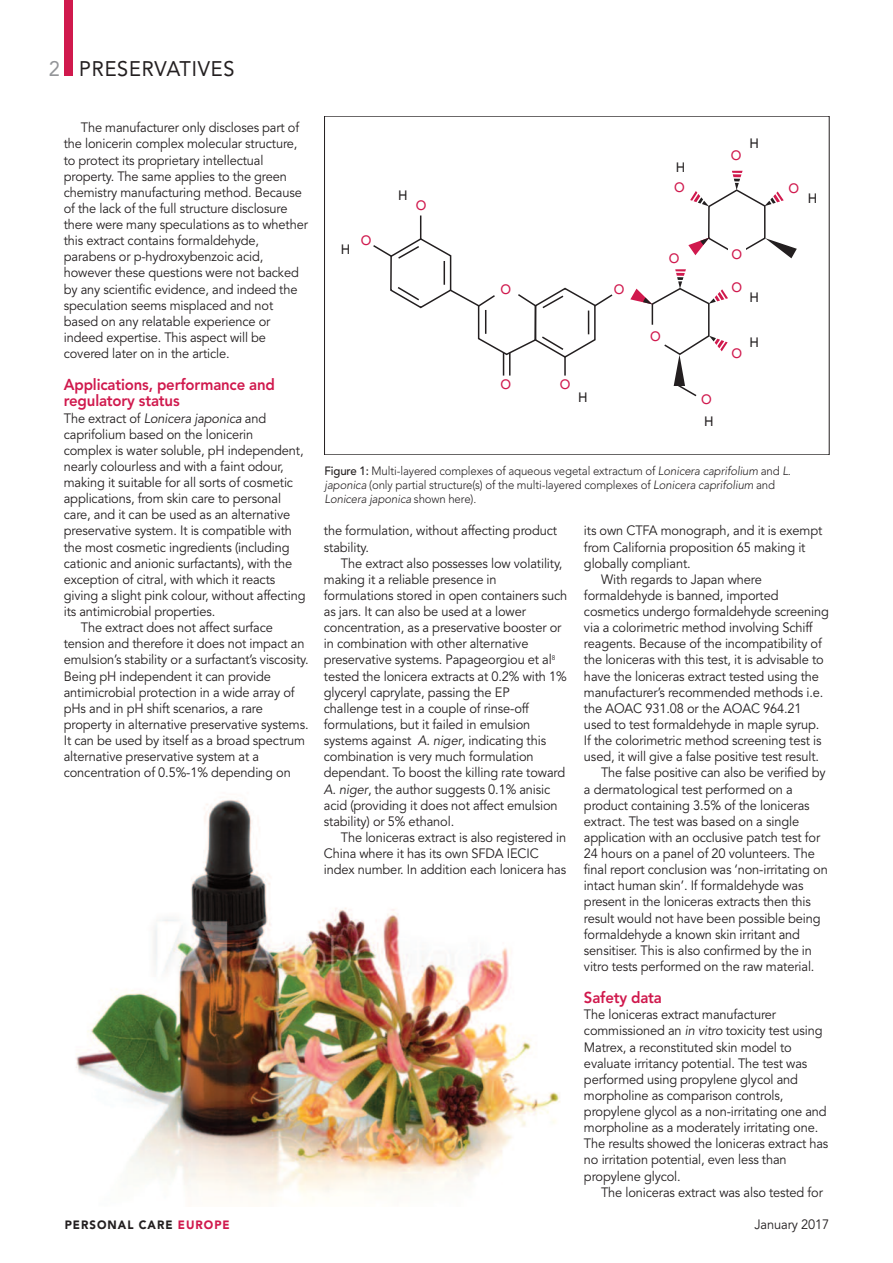
<style>
.page{position:relative;width:893px;height:1263px;background:#fff}
.page>*{position:absolute;margin:0;border:0;box-sizing:border-box;transform-origin:0 0}
.t1{font:21px "Avenir";letter-spacing:.04em;color:#231f20;scale:.95 1}
.t2{font:800 15.75px/16.2px "Avenir";letter-spacing:-.01em;color:#d0194d;scale:.95 1}
.t3{font:13.5px/16px "Avenir";letter-spacing:-.01em;color:#231f20;scale:.95 1}
.t4{font:italic 13.5px "Avenir";letter-spacing:-.01em;color:#231f20;scale:.95 1}
.t5{font:500 13.5px "Avenir";color:#d0194d;scale:.95 1}
.t6{font:500 13.5px "Avenir";color:#231f20;scale:.95 1}
.t7{font:300 12px/14.2px "Avenir";letter-spacing:-.01em;color:#231f20;scale:.95 1}
.t8{font:900 12px "Avenir";letter-spacing:.09em;color:#231f20;scale:.95 1}
.s1{color:#939598}
.s2{font-style:normal}
.s3{font-weight:500}
.s4{font-style:italic}
.s5{color:#d0194d}
</style>
<div class="page">
<div style="left:64px;top:0;width:9px;height:76px;background:#d0194d"></div>
<img style="left:76px;top:799px;width:484px;height:401px">
<svg style="left:373px;top:215px;width:240px;height:161px"></svg>
<svg style="left:630px;top:269px;width:98px;height:128px"></svg>
<svg style="left:688px;top:171px;width:109px;height:87px"></svg>
<div style="left:728px;top:248px;width:17px;height:12px;background:#fff"></div>
<h1 class="t1" style="left:49px;top:52px;width:197px"><span class="s1">2</span> PRESERVATIVES</h1>
<p class="t3" style="left:64px;top:120px;width:259px;text-indent:17px">The manufacturer only discloses part of the lonicerin complex molecular structure, to protect its proprietary intellectual property. The same applies to the green chemistry manufacturing method. Because of the lack of the full structure disclosure there were many speculations as to whether this extract contains formaldehyde, parabens or p-hydroxybenzoic acid, however these questions were not backed by any scientific evidence, and indeed the speculation seems misplaced and not based on any relatable experience or indeed expertise. This aspect will be covered later on in the article.</p>
<p class="t2" style="left:64px;top:377px;width:224px">Applications, performance and regulatory status</p>
<p class="t4" style="left:64px;top:410px;width:215px"><span class="s2">The extract of</span> Lonicera japonica <span class="s2">and</span></p>
<p class="t3" style="left:64px;top:426px;width:201px">caprifolium based on the lonicerin</p>
<p class="t3" style="left:64px;top:442px;width:254px">complex is water soluble, pH independent,</p>
<p class="t3" style="left:64px;top:458px;width:233px">nearly colourless and with a faint odour,</p>
<p class="t3" style="left:64px;top:475px;width:243px">making it suitable for all sorts of cosmetic</p>
<p class="t3" style="left:64px;top:491px;width:230px">applications, from skin care to personal</p>
<p class="t3" style="left:64px;top:507px;width:240px">care, and it can be used as an alternative</p>
<p class="t3" style="left:64px;top:523px;width:242px">preservative system. It is compatible with</p>
<p class="t3" style="left:64px;top:539px;width:239px">the most cosmetic ingredients (including</p>
<p class="t3" style="left:64px;top:555px;width:242px">cationic and anionic surfactants), with the</p>
<p class="t3" style="left:64px;top:571px;width:224px">exception of citral, with which it reacts</p>
<p class="t3" style="left:64px;top:587px;width:256px">giving a slight pink colour, without affecting</p>
<p class="t3" style="left:64px;top:604px;width:161px">its antimicrobial properties.</p>
<p class="t3" style="left:81px;top:620px;width:204px">The extract does not affect surface</p>
<p class="t3" style="left:64px;top:636px;width:255px">tension and therefore it does not impact an</p>
<p class="t3" style="left:64px;top:652px;width:259px">emulsion’s stability or a surfactant’s viscosity.</p>
<p class="t3" style="left:64px;top:668px;width:220px">Being pH independent it can provide</p>
<p class="t3" style="left:64px;top:684px;width:245px">antimicrobial protection in a wide array of</p>
<p class="t3" style="left:64px;top:700px;width:211px">pHs and in pH shift scenarios, a rare</p>
<p class="t3" style="left:64px;top:716px;width:259px">property in alternative preservative systems.</p>
<p class="t3" style="left:64px;top:733px;width:256px">It can be used by itself as a broad spectrum</p>
<p class="t3" style="left:64px;top:749px;width:207px">alternative preservative system at a</p>
<p class="t3" style="left:64px;top:765px;width:240px">concentration of 0.5%-1% depending on</p>
<p class="t6" style="left:341px;top:238px;width:12px">H</p>
<p class="t5" style="left:361px;top:229px;width:13px">O</p>
<p class="t6" style="left:398px;top:183px;width:12px">H</p>
<p class="t5" style="left:416px;top:194px;width:13px">O</p>
<p class="t5" style="left:500px;top:278px;width:13px">O</p>
<p class="t5" style="left:500px;top:373px;width:13px">O</p>
<p class="t5" style="left:560px;top:373px;width:13px">O</p>
<p class="t6" style="left:578px;top:386px;width:12px">H</p>
<p class="t5" style="left:614px;top:278px;width:13px">O</p>
<p class="t6" style="left:676px;top:156px;width:12px">H</p>
<p class="t5" style="left:674px;top:176px;width:13px">O</p>
<p class="t5" style="left:731px;top:144px;width:13px">O</p>
<p class="t6" style="left:749px;top:132px;width:12px">H</p>
<p class="t5" style="left:669px;top:247px;width:13px">O</p>
<p class="t5" style="left:650px;top:325px;width:13px">O</p>
<p class="t5" style="left:701px;top:388px;width:13px">O</p>
<p class="t6" style="left:704px;top:410px;width:12px">H</p>
<p class="t5" style="left:731px;top:242px;width:13px">O</p>
<p class="t5" style="left:731px;top:276px;width:13px">O</p>
<p class="t5" style="left:731px;top:341px;width:13px">O</p>
<p class="t6" style="left:749px;top:286px;width:12px">H</p>
<p class="t6" style="left:749px;top:331px;width:12px">H</p>
<p class="t5" style="left:788px;top:176px;width:13px">O</p>
<p class="t6" style="left:808px;top:186px;width:12px">H</p>
<p class="t7" style="left:325px;top:463px;width:492px"><span class="s3">Figure 1:</span> Multi-layered complexes of aqueous vegetal extractum of <span class="s4">Lonicera caprifolium</span> and <span class="s4">L. japonica</span> (only partial structure(s) of the multi-layered complexes of <span class="s4">Lonicera caprifolium</span> and<br><span class="s4">Lonicera japonica</span> shown here).</p>
<p class="t3" style="left:324px;top:523px;width:247px">the formulation, without affecting product stability.</p>
<p class="t3" style="left:324px;top:555px;width:258px;text-indent:17px">The extract also possesses low volatility, making it a reliable presence in formulations stored in open containers such as jars. It can also be used at a lower concentration, as a preservative booster or in combination with other alternative preservative systems. Papageorgiou et al<sup>8 </sup>tested the lonicera extracts at 0.2% with 1% glyceryl caprylate, passing the EP<br>challenge test in a couple of rinse-off formulations, but it failed in emulsion systems against <span class="s4">A. niger</span>, indicating this combination is very much formulation dependant. To boost the killing rate toward <span class="s4">A. niger</span>, the author suggests 0.1% anisic acid (providing it does not affect emulsion stability) or 5% ethanol.</p>
<p class="t3" style="left:324px;top:829px;width:257px;text-indent:17px">The loniceras extract is also registered in<br>China where it has its own SFDA IECIC index number. In addition each lonicera has</p>
<p class="t3" style="left:584px;top:523px;width:252px">its own CTFA monograph, and it is exempt</p>
<p class="t3" style="left:584px;top:539px;width:235px">from California proposition 65 making it</p>
<p class="t3" style="left:584px;top:555px;width:114px">globally compliant.</p>
<p class="t3" style="left:601px;top:571px;width:171px">With regards to Japan where</p>
<p class="t3" style="left:584px;top:587px;width:206px">formaldehyde is banned, imported</p>
<p class="t3" style="left:584px;top:604px;width:259px">cosmetics undergo formaldehyde screening</p>
<p class="t3" style="left:584px;top:620px;width:242px">via a colorimetric method involving Schiff</p>
<p class="t3" style="left:584px;top:636px;width:252px">reagents. Because of the incompatibility of</p>
<p class="t3" style="left:584px;top:652px;width:254px">the loniceras with this test, it is advisable to</p>
<p class="t3" style="left:584px;top:668px;width:249px">have the loniceras extract tested using the</p>
<p class="t3" style="left:584px;top:684px;width:253px">manufacturer’s recommended methods i.e.</p>
<p class="t3" style="left:584px;top:700px;width:231px">the AOAC 931.08 or the AOAC 964.21</p>
<p class="t3" style="left:584px;top:716px;width:249px">used to test formaldehyde in maple syrup.</p>
<p class="t3" style="left:584px;top:733px;width:251px">If the colorimetric method screening test is</p>
<p class="t3" style="left:584px;top:749px;width:249px">used, it will give a false positive test result.</p>
<p class="t3" style="left:601px;top:765px;width:238px">The false positive can also be verified by</p>
<p class="t3" style="left:584px;top:781px;width:221px">a dermatological test performed on a</p>
<p class="t3" style="left:584px;top:797px;width:239px">product containing 3.5% of the loniceras</p>
<p class="t3" style="left:584px;top:813px;width:228px">extract. The test was based on a single</p>
<p class="t3" style="left:584px;top:829px;width:250px">application with an occlusive patch test for</p>
<p class="t3" style="left:584px;top:845px;width:245px">24 hours on a panel of 20 volunteers. The</p>
<p class="t3" style="left:584px;top:862px;width:258px">final report conclusion was ‘non-irritating on</p>
<p class="t3" style="left:584px;top:878px;width:233px">intact human skin’. If formaldehyde was</p>
<p class="t3" style="left:584px;top:894px;width:240px">present in the loniceras extracts then this</p>
<p class="t3" style="left:584px;top:910px;width:251px">result would not have been possible being</p>
<p class="t3" style="left:584px;top:926px;width:229px">formaldehyde a known skin irritant and</p>
<p class="t3" style="left:584px;top:942px;width:241px">sensitiser. This is also confirmed by the in</p>
<p class="t3" style="left:584px;top:958px;width:244px">vitro tests performed on the raw material.</p>
<p class="t2" style="left:584px;top:989px;width:84px">Safety data</p>
<p class="t3" style="left:584px;top:1007px;width:259px">The loniceras extract manufacturer commissioned an <span class="s4">in vitro</span> toxicity test using Matrex, a reconstituted skin model to evaluate irritancy potential. The test was performed using propylene glycol and morpholine as comparison controls, propylene glycol as a non-irritating one and morpholine as a moderately irritating one.<br>The results showed the loniceras extract has no irritation potential, even less than propylene glycol.</p>
<p class="t3" style="left:601px;top:1184px;width:235px">The loniceras extract was also tested for</p>
<p class="t8" style="left:65px;top:1214px;width:175px">PERSONAL CARE <span class="s5">EUROPE</span></p>
<p class="t3" style="left:754px;top:1216px;width:80px">January 2017</p>
</div>
